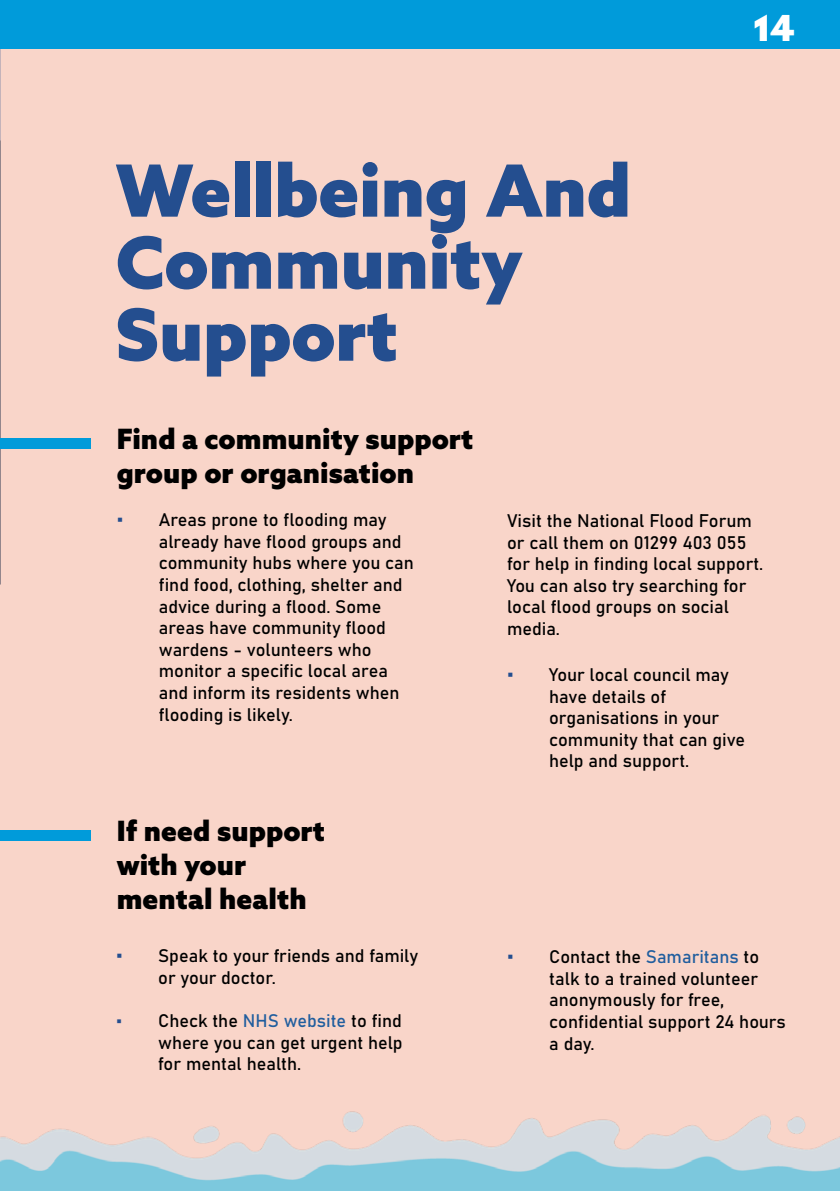
<style>
.page{position:relative;width:840px;height:1191px;background:#fff}
.page>*{position:absolute;margin:0;border:0;box-sizing:border-box;transform-origin:0 0}
.Header_-_Align_Right{font:900 72px "Azo Sans";letter-spacing:-.005em;color:#244e8f}
.Header_-_Align_Right-2{font:900 36px "Azo Sans";color:#fff}
.Header_-_Align_Right-3{font:900 28px/33.6px "Azo Sans";color:#000}
.Pull_Text{font:18px/21.6px "Bahnschrift";color:#000}
.s1{font-size:24px;color:#244e8f}
.s2{font-size:22px;color:#244e8f}
.s3{color:#215e9e}
</style>
<div class="page">
<div style="left:0;top:0;width:839px;height:1191px;background:#f9d5c9"></div>
<div style="left:0;top:0;width:839px;height:48px;background:#009bda"></div>
<img style="left:0;top:141px;width:1px;height:443px">
<div style="left:0;top:829px;width:91px;height:11px;background:#009bda"></div>
<div style="left:0;top:438px;width:91px;height:10px;background:#009bda"></div>
<img style="left:0;top:1111px;width:839px;height:80px">
<p class="Header_-_Align_Right" style="left:115px;top:143px;width:517px">Wellbeing And</p>
<p class="Header_-_Align_Right" style="left:115px;top:215px;width:408px">Community</p>
<p class="Header_-_Align_Right" style="left:115px;top:287px;width:284px">Support</p>
<p class="Header_-_Align_Right-2" style="left:752px;top:4px;width:43px">14</p>
<p class="Header_-_Align_Right-3" style="left:117px;top:422px;width:358px">Find a community support group or organisation</p>
<p class="Pull_Text" style="left:159px;top:508px;width:256px;text-indent:-42px"><span class="s1">•</span> Areas prone to flooding may already have flood groups and community hubs where you can find food, clothing, shelter and advice during a flood. Some areas have community flood wardens - volunteers who monitor a specific local area and inform its residents when flooding is likely.</p>
<p class="Pull_Text" style="left:507px;top:508px;width:258px">Visit the National Flood Forum or call them on 01299 403 055 for help in finding local support.<br>You can also try searching for local flood groups on social media.</p>
<p class="Pull_Text" style="left:549px;top:662px;width:197px;text-indent:-42px"><span class="s1">•</span> Your local council may have details of organisations in your community that can give help and support.</p>
<p class="Header_-_Align_Right-3" style="left:117px;top:814px;width:210px">If need support</p>
<p class="Header_-_Align_Right-3" style="left:117px;top:847px;width:131px">with your</p>
<p class="Header_-_Align_Right-3" style="left:117px;top:881px;width:191px">mental health</p>
<p class="Pull_Text" style="left:158px;top:943px;width:261px;text-indent:-42px"><span class="s1">•</span> Speak to your friends and family or your doctor.</p>
<p class="Pull_Text" style="left:158px;top:1008px;width:246px;text-align:justify;text-indent:-42px"><span class="s2">•</span> Check the <span class="s3">NHS website</span> to find where you can get urgent help for mental health.</p>
<p class="Pull_Text" style="left:549px;top:944px;width:238px;text-indent:-42px"><span class="s1">•</span> Contact the <span class="s3">Samaritans</span> to talk to a trained volunteer anonymously for free, confidential support 24 hours a day.</p>
</div>
